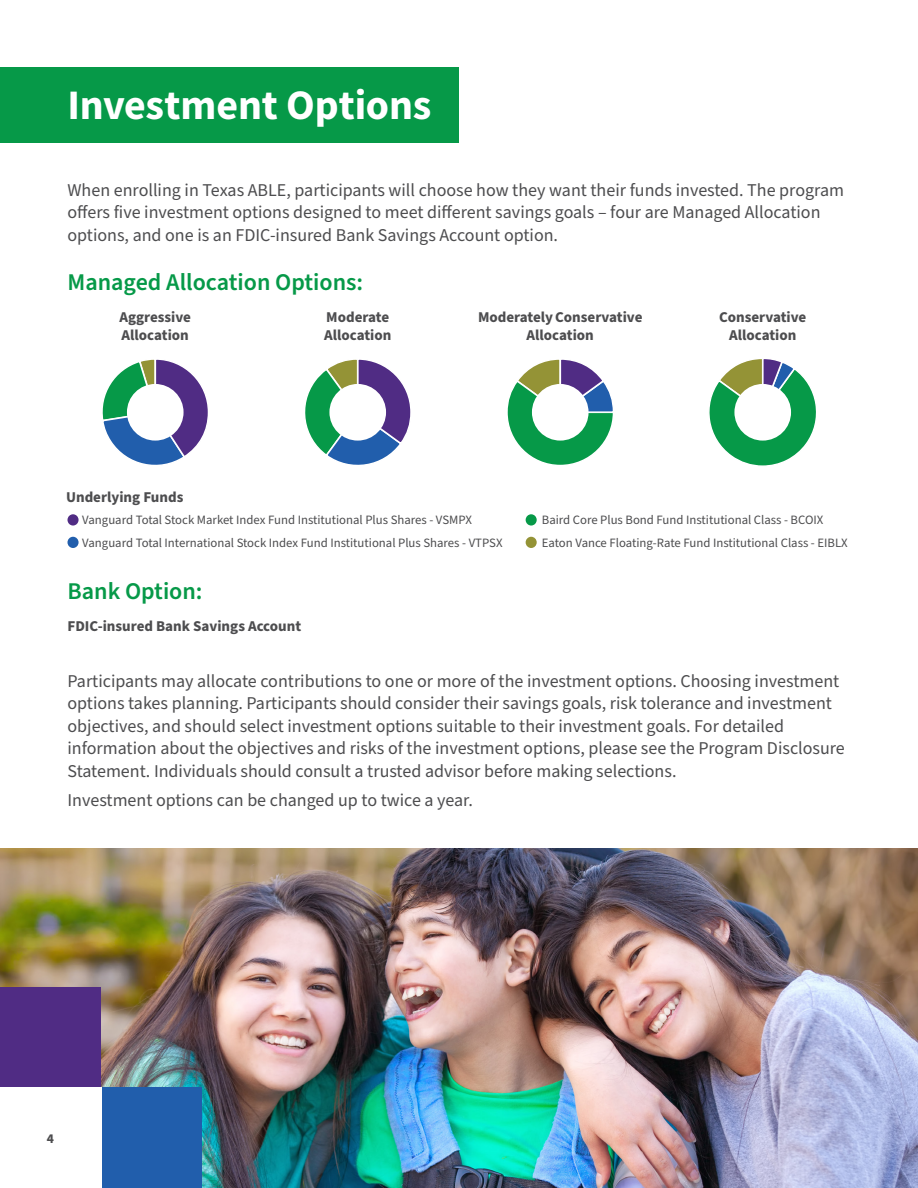
<style>
.page{position:relative;width:918px;height:1188px;background:#fff}
.page>*{position:absolute;margin:0;border:0;box-sizing:border-box;transform-origin:0 0}
.t1{font:42px "Source Sans Variable";letter-spacing:-.005em;color:#fff}
.t2{font:600 24px "Source Sans Pro";color:#069948}
.t3{font:18px/22.5px "Source Sans Pro";color:#4d4d4f}
.t4{font:700 15px/18px "Source Sans Pro";color:#4d4d4f}
.t5{font:700 13.5px "Source Sans Pro";color:#4d4d4f}
.t6{font:12.75px/22px "Source Sans Pro";color:#4d4d4f}
</style>
<div class="page">
<img style="left:0;top:848px;width:918px;height:340px">
<div style="left:0;top:987px;width:101px;height:100px;background:#502c84"></div>
<div style="left:101px;top:1087px;width:101px;height:101px;background:#215eac"></div>
<div style="left:0;top:1087px;width:101px;height:101px;background:#fff"></div>
<div style="left:0;top:68px;width:459px;height:75px;background:#069948"></div>
<div style="left:67px;top:514px;width:12px;height:12px;background:#502c84;border-radius:50%"></div>
<div style="left:67px;top:537px;width:12px;height:11px;background:#215eac;border-radius:50%"></div>
<div style="left:526px;top:514px;width:11px;height:12px;background:#069948;border-radius:50%"></div>
<div style="left:526px;top:537px;width:11px;height:11px;background:#949336;border-radius:50%"></div>
<svg style="left:102px;top:359px;width:106px;height:106px"></svg>
<svg style="left:305px;top:359px;width:106px;height:106px"></svg>
<svg style="left:507px;top:359px;width:106px;height:106px"></svg>
<div style="left:127px;top:384px;width:57px;height:57px;background:#fff;border-radius:50%"></div>
<div style="left:329px;top:384px;width:57px;height:57px;background:#fff;border-radius:50%"></div>
<div style="left:532px;top:384px;width:57px;height:57px;background:#fff;border-radius:50%"></div>
<svg style="left:709px;top:359px;width:107px;height:107px"></svg>
<div style="left:734px;top:384px;width:57px;height:57px;background:#fff;border-radius:50%"></div>
<h1 class="t1" style="left:68px;top:80px;width:365px">Investment Options</h1>
<p class="t3" style="left:68px;top:179px;width:778px">When enrolling in Texas ABLE, participants will choose how they want their funds invested. The program offers five investment options designed to meet different savings goals – four are Managed Allocation options, and one is an FDIC-insured Bank Savings Account option.</p>
<h2 class="t2" style="left:68px;top:266px;width:297px">Managed Allocation Options:</h2>
<p class="t4" style="left:119px;top:309px;width:73px">Aggressive<br>Allocation</p>
<p class="t4" style="left:324px;top:309px;width:69px">Moderate<br>Allocation</p>
<p class="t4" style="left:478px;top:309px;width:166px;text-align:center">Moderately Conservative<br>Allocation</p>
<p class="t4" style="left:719px;top:309px;width:89px;text-align:center">Conservative<br>Allocation</p>
<p class="t4" style="left:66px;top:489px;width:119px">Underlying Funds</p>
<p class="t6" style="left:82px;top:510px;width:422px">Vanguard Total Stock Market Index Fund Institutional Plus Shares - VSMPX<br>Vanguard Total International Stock Index Fund Institutional Plus Shares - VTPSX</p>
<p class="t6" style="left:542px;top:510px;width:307px">Baird Core Plus Bond Fund Institutional Class - BCOIX<br>Eaton Vance Floating-Rate Fund Institutional Class - EIBLX</p>
<h2 class="t2" style="left:68px;top:575px;width:137px">Bank Option:</h2>
<p class="t4" style="left:67px;top:618px;width:235px">FDIC-insured Bank Savings Account</p>
<p class="t3" style="left:68px;top:670px;width:779px">Participants may allocate contributions to one or more of the investment options. Choosing investment options takes planning. Participants should consider their savings goals, risk tolerance and investment objectives, and should select investment options suitable to their investment goals. For detailed information about the objectives and risks of the investment options, please see the Program Disclosure Statement. Individuals should consult a trusted advisor before making selections.</p>
<p class="t3" style="left:68px;top:789px;width:407px">Investment options can be changed up to twice a year.</p>
<p class="t5" style="left:47px;top:1129px;width:9px">4</p>
</div>
